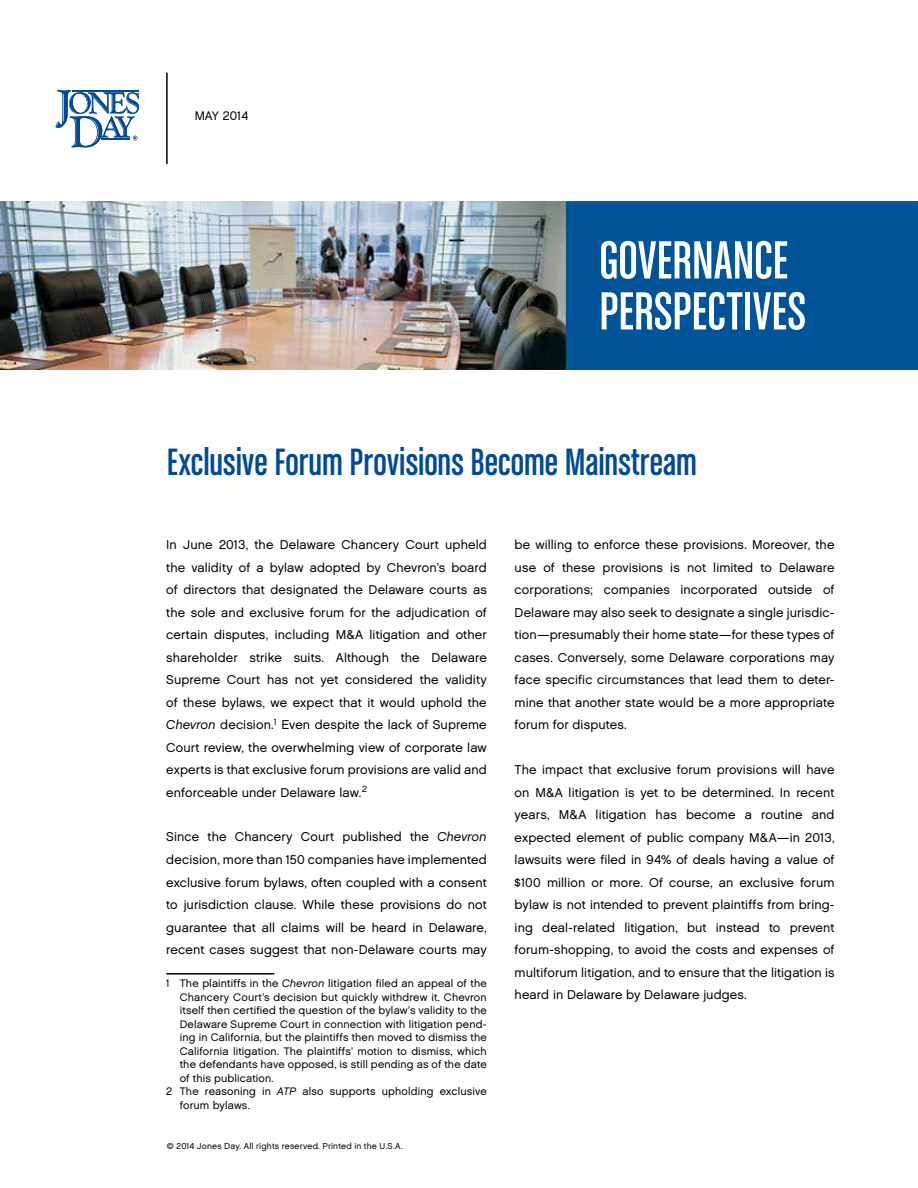
<style>
.page{position:relative;width:918px;height:1188px;background:#fff}
.page>*{position:absolute;margin:0;border:0;box-sizing:border-box;transform-origin:0 0}
.t1{font:57px/51px "Chalet Comprime Cologne Sixty";color:#fff}
.t2{font:40.5px "Chalet Comprime Cologne Sixty";letter-spacing:.005em;color:#004a97}
.t3{font:12.75px/22.5px "Chalet London Nineteen Sixty";letter-spacing:.01em;color:#000;text-align:justify}
.t4{font:12.3px "Chalet London Nineteen Sixty";color:#000}
.t5{font:10.8px "Chalet London Nineteen Sixty";letter-spacing:.015em;color:#000}
.t6{font:8.7px "Chalet London Nineteen Sixty";letter-spacing:.02em;color:#000}
.s1{font-family:"Chalet Oblique London"}
</style>
<div class="page">
<img style="left:0;top:201px;width:918px;height:169px">
<hr style="left:166px;top:973px;width:108px;height:2px;background:#000">
<hr style="left:167px;top:73px;width:1px;height:91px;background:#000">
<svg style="left:56px;top:90px;width:83px;height:57px"></svg>
<p class="t4" style="left:195px;top:108px;width:55px">May 2014</p>
<h1 class="t1" style="left:599px;top:234px;width:209px">GOVERNANCE<br>PERSPECTIVES</h1>
<h2 class="t2" style="left:167px;top:440px;width:532px">Exclusive Forum Provisions Become Mainstream</h2>
<p class="t3" style="left:166px;top:533px;width:322px">In June 2013, the Delaware Chancery Court upheld the validity of a bylaw adopted by Chevron’s board of directors that designated the Delaware courts as the sole and exclusive forum for the adjudication of certain disputes, including M&amp;A litigation and other shareholder strike suits. Although the Delaware Supreme Court has not yet considered the validity of these bylaws, we expect that it would uphold the <span class="s1">Chevron</span> decision.<sup>1</sup> Even despite the lack of Supreme Court review, the overwhelming view of corporate law experts is that exclusive forum provisions are valid and enforceable under Delaware law.<sup>2</sup></p>
<p class="t3" style="left:166px;top:826px;width:322px">Since the Chancery Court published the <span class="s1">Chevron </span>decision, more than 150 companies have implemented exclusive forum bylaws, often coupled with a consent to jurisdiction clause. While these provisions do not guarantee that all claims will be heard in Delaware, recent cases suggest that non-Delaware courts may</p>
<p class="t5" style="left:166px;top:977px;width:322px">1 The plaintiffs in the <span class="s1">Chevron</span> litigation filed an appeal of the</p>
<p class="t5" style="left:180px;top:990px;width:308px">Chancery Court’s decision but quickly withdrew it. Chevron</p>
<p class="t5" style="left:180px;top:1004px;width:308px">itself then certified the question of the bylaw’s validity to the</p>
<p class="t5" style="left:180px;top:1017px;width:308px">Delaware Supreme Court in connection with litigation pend-</p>
<p class="t5" style="left:180px;top:1031px;width:309px">ing in California, but the plaintiffs then moved to dismiss the</p>
<p class="t5" style="left:180px;top:1044px;width:308px">California litigation. The plaintiffs’ motion to dismiss, which</p>
<p class="t5" style="left:180px;top:1058px;width:309px">the defendants have opposed, is still pending as of the date</p>
<p class="t5" style="left:180px;top:1071px;width:96px">of this publication.</p>
<p class="t5" style="left:166px;top:1085px;width:322px">2 The reasoning in <span class="s1">ATP</span> also supports upholding exclusive</p>
<p class="t5" style="left:180px;top:1098px;width:72px">forum bylaws.</p>
<p class="t6" style="left:167px;top:1141px;width:238px">© 2014 Jones Day. All rights reserved. Printed in the U.S.A.</p>
<p class="t3" style="left:515px;top:533px;width:321px">be willing to enforce these provisions. Moreover, the use of these provisions is not limited to Delaware corporations; companies incorporated outside of Delaware may also seek to designate a single jurisdic&shy;tion—presumably their home state—for these types of cases. Conversely, some Delaware corporations may face specific circumstances that lead them to deter&shy;mine that another state would be a more appropriate forum for disputes.</p>
<p class="t3" style="left:515px;top:758px;width:321px">The impact that exclusive forum provisions will have on M&amp;A litigation is yet to be determined. In recent years, M&amp;A litigation has become a routine and expected element of public company M&amp;A—in 2013, lawsuits were filed in 94% of deals having a value of $100 million or more. Of course, an exclusive forum bylaw is not intended to prevent plaintiffs from bring&shy;ing deal-related litigation, but instead to prevent forum-shopping, to avoid the costs and expenses of multiforum litigation, and to ensure that the litigation is heard in Delaware by Delaware judges.</p>
</div>
